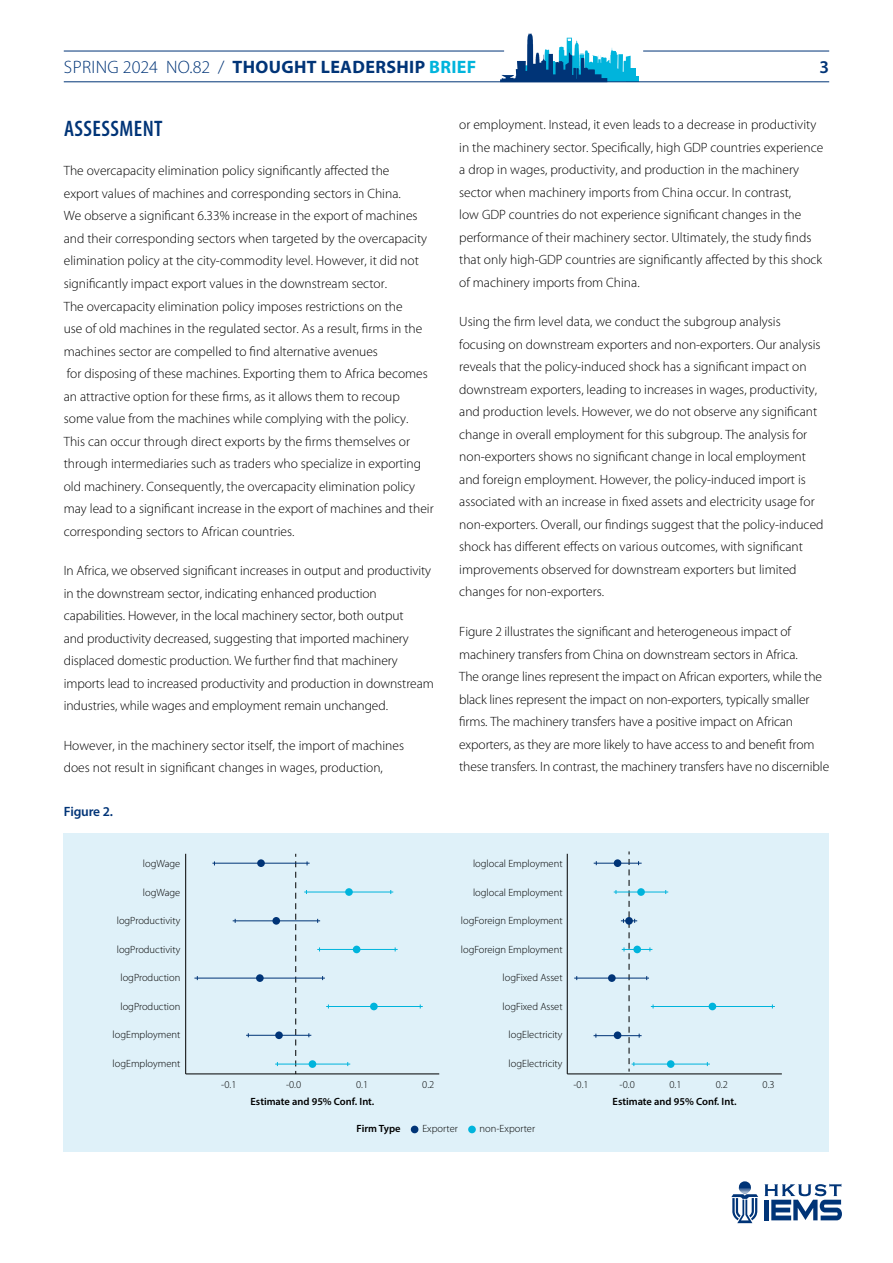
<style>
.page{position:relative;width:893px;height:1263px;background:#fff}
.page>*{position:absolute;margin:0;border:0;box-sizing:border-box;transform-origin:0 0}
.t1{font:600 condensed 22.5px "Myriad Pro";letter-spacing:.02em;color:#003477}
.t2{font:700 18px "Myriad Pro";letter-spacing:.02em;color:#003477}
.t3{font:600 18px "Myriad Pro";color:#003477}
.t4{font:300 13.5px/22.5px "Myriad Pro";color:#000}
.t5{font:600 13.5px "Myriad Pro";letter-spacing:-.015em;color:#003477}
.t6{font:300 10.5px "Myriad Pro";color:#000}
.t7{font:600 10.5px "Myriad Pro";color:#000}
.s1{font-weight:300}
.s2{color:#00b4dc}
</style>
<div class="page">
<svg style="left:765px;top:1184px;width:77px;height:36px"></svg>
<svg style="left:731px;top:1181px;width:27px;height:42px"></svg>
<hr style="left:64px;top:51px;width:440px;height:1px;background:#003477">
<hr style="left:643px;top:51px;width:186px;height:1px;background:#003477">
<div style="left:626px;top:68px;width:10px;height:14px;background:#00b4dc"></div>
<div style="left:629px;top:76px;width:10px;height:6px;background:#00b4dc"></div>
<svg style="left:500px;top:33px;width:131px;height:48px"></svg>
<hr style="left:64px;top:81px;width:765px;height:1px;background:#003477">
<div style="left:64px;top:833px;width:765px;height:319px;background:#dff1f9"></div>
<hr style="left:185px;top:854px;width:1px;height:220px;background:#000">
<hr style="left:186px;top:1074px;width:253px;height:1px;background:#000">
<div style="left:257px;top:859px;width:8px;height:8px;background:#003477;border-radius:50%"></div>
<div style="left:272px;top:917px;width:8px;height:8px;background:#003477;border-radius:50%"></div>
<div style="left:256px;top:974px;width:8px;height:8px;background:#003477;border-radius:50%"></div>
<div style="left:275px;top:1031px;width:8px;height:8px;background:#003477;border-radius:50%"></div>
<div style="left:309px;top:1060px;width:7px;height:8px;background:#00b4dc;border-radius:50%"></div>
<div style="left:345px;top:888px;width:8px;height:8px;background:#00b4dc;border-radius:50%"></div>
<div style="left:353px;top:946px;width:7px;height:7px;background:#00b4dc;border-radius:50%"></div>
<div style="left:370px;top:1003px;width:8px;height:7px;background:#00b4dc;border-radius:50%"></div>
<svg style="left:295px;top:854px;width:1px;height:220px"></svg>
<hr style="left:212px;top:863px;width:98px;height:1px;background:#003477">
<hr style="left:304px;top:892px;width:89px;height:1px;background:#00b4dc">
<hr style="left:233px;top:920px;width:87px;height:1px;background:#003477">
<hr style="left:194px;top:978px;width:131px;height:1px;background:#003477">
<hr style="left:246px;top:1035px;width:65px;height:1px;background:#003477">
<hr style="left:317px;top:949px;width:81px;height:1px;background:#00b4dc">
<hr style="left:326px;top:1006px;width:97px;height:1px;background:#00b4dc">
<hr style="left:275px;top:1064px;width:75px;height:1px;background:#00b4dc">
<hr style="left:567px;top:854px;width:1px;height:220px;background:#000">
<hr style="left:567px;top:1074px;width:215px;height:1px;background:#000">
<div style="left:637px;top:888px;width:8px;height:8px;background:#00b4dc;border-radius:50%"></div>
<hr style="left:614px;top:892px;width:54px;height:1px;background:#00b4dc">
<div style="left:709px;top:1003px;width:7px;height:7px;background:#00b4dc;border-radius:50%"></div>
<hr style="left:651px;top:1006px;width:124px;height:1px;background:#00b4dc">
<div style="left:667px;top:1060px;width:8px;height:8px;background:#00b4dc;border-radius:50%"></div>
<hr style="left:632px;top:1064px;width:78px;height:1px;background:#00b4dc">
<div style="left:633px;top:946px;width:8px;height:7px;background:#17b9de;border-radius:50%"></div>
<hr style="left:622px;top:949px;width:30px;height:1px;background:#00b4dc">
<div style="left:608px;top:974px;width:8px;height:8px;background:#003477;border-radius:50%"></div>
<hr style="left:574px;top:978px;width:75px;height:1px;background:#003477">
<hr style="left:594px;top:1035px;width:48px;height:1px;background:#003477">
<hr style="left:594px;top:863px;width:48px;height:1px;background:#003477">
<svg style="left:616px;top:851px;width:24px;height:220px"></svg>
<div style="left:411px;top:1125px;width:7px;height:8px;background:#003477;border-radius:50%"></div>
<div style="left:468px;top:1125px;width:8px;height:8px;background:#00b4dc;border-radius:50%"></div>
<h2 class="t2" style="left:64px;top:57px;width:414px"><span class="s1">SPRING 2024 NO.82 /</span> THOUGHT LEADERSHIP <span class="s2">BRIEF</span></h2>
<h2 class="t3" style="left:819px;top:56px;width:11px">3</h2>
<h1 class="t1" style="left:64px;top:116px;width:100px">ASSESSMENT</h1>
<p class="t4" style="left:64px;top:160px;width:371px">The overcapacity elimination policy significantly affected the<br>export values of machines and corresponding sectors in China.<br>We observe a significant 6.33% increase in the export of machines and their corresponding sectors when targeted by the overcapacity elimination policy at the city-commodity level. However, it did not significantly impact export values in the downstream sector.<br>The overcapacity elimination policy imposes restrictions on the<br>use of old machines in the regulated sector. As a result, firms in the machines sector are compelled to find alternative avenues<br>for disposing of these machines. Exporting them to Africa becomes an attractive option for these firms, as it allows them to recoup<br>some value from the machines while complying with the policy.<br>This can occur through direct exports by the firms themselves or through intermediaries such as traders who specialize in exporting old machinery. Consequently, the overcapacity elimination policy may lead to a significant increase in the export of machines and their corresponding sectors to African countries.</p>
<p class="t4" style="left:64px;top:560px;width:371px">In Africa, we observed significant increases in output and productivity in the downstream sector, indicating enhanced production capabilities. However, in the local machinery sector, both output<br>and productivity decreased, suggesting that imported machinery displaced domestic production. We further find that machinery imports lead to increased productivity and production in downstream industries, while wages and employment remain unchanged.</p>
<p class="t4" style="left:64px;top:734px;width:342px">However, in the machinery sector itself, the import of machines does not result in significant changes in wages, production,</p>
<p class="t4" style="left:459px;top:114px;width:365px">or employment. Instead, it even leads to a decrease in productivity in the machinery sector. Specifically, high GDP countries experience a drop in wages, productivity, and production in the machinery sector when machinery imports from China occur. In contrast,<br>low GDP countries do not experience significant changes in the performance of their machinery sector. Ultimately, the study finds that only high-GDP countries are significantly affected by this shock of machinery imports from China.</p>
<p class="t4" style="left:459px;top:311px;width:366px">Using the firm level data, we conduct the subgroup analysis focusing on downstream exporters and non-exporters. Our analysis reveals that the policy-induced shock has a significant impact on downstream exporters, leading to increases in wages, productivity, and production levels. However, we do not observe any significant change in overall employment for this subgroup. The analysis for non-exporters shows no significant change in local employment and foreign employment. However, the policy-induced import is associated with an increase in fixed assets and electricity usage for non-exporters. Overall, our findings suggest that the policy-induced shock has different effects on various outcomes, with significant improvements observed for downstream exporters but limited changes for non-exporters.</p>
<p class="t4" style="left:459px;top:620px;width:371px">Figure 2 illustrates the significant and heterogeneous impact of machinery transfers from China on downstream sectors in Africa.<br>The orange lines represent the impact on African exporters, while the black lines represent the impact on non-exporters, typically smaller firms. The machinery transfers have a positive impact on African exporters, as they are more likely to have access to and benefit from these transfers. In contrast, the machinery transfers have no discernible</p>
<p class="t5" style="left:64px;top:803px;width:51px">Figure 2.</p>
<p class="t6" style="left:143px;top:858px;width:39px">logWage</p>
<p class="t6" style="left:143px;top:886px;width:39px">logWage</p>
<p class="t6" style="left:117px;top:915px;width:65px">logProductivity</p>
<p class="t6" style="left:117px;top:943px;width:65px">logProductivity</p>
<p class="t6" style="left:120px;top:972px;width:61px">logProduction</p>
<p class="t6" style="left:120px;top:1000px;width:61px">logProduction</p>
<p class="t6" style="left:113px;top:1029px;width:69px">logEmployment</p>
<p class="t6" style="left:113px;top:1057px;width:69px">logEmployment</p>
<p class="t6" style="left:473px;top:858px;width:91px">loglocal Employment</p>
<p class="t6" style="left:473px;top:886px;width:91px">loglocal Employment</p>
<p class="t6" style="left:461px;top:915px;width:103px">logForeign Employment</p>
<p class="t6" style="left:461px;top:943px;width:103px">logForeign Employment</p>
<p class="t6" style="left:503px;top:972px;width:61px">logFixed Asset</p>
<p class="t6" style="left:503px;top:1000px;width:61px">logFixed Asset</p>
<p class="t6" style="left:509px;top:1029px;width:56px">logElectricity</p>
<p class="t6" style="left:509px;top:1057px;width:56px">logElectricity</p>
<p class="t6" style="left:221px;top:1078px;width:17px">-0.1</p>
<p class="t6" style="left:286px;top:1078px;width:17px">-0.0</p>
<p class="t6" style="left:356px;top:1078px;width:14px">0.1</p>
<p class="t6" style="left:422px;top:1078px;width:14px">0.2</p>
<p class="t6" style="left:573px;top:1078px;width:17px">-0.1</p>
<p class="t6" style="left:620px;top:1078px;width:17px">-0.0</p>
<p class="t6" style="left:669px;top:1078px;width:14px">0.1</p>
<p class="t6" style="left:716px;top:1078px;width:14px">0.2</p>
<p class="t6" style="left:763px;top:1078px;width:14px">0.3</p>
<p class="t7" style="left:251px;top:1095px;width:125px">Estimate and 95% Conf. Int.</p>
<p class="t7" style="left:613px;top:1095px;width:125px">Estimate and 95% Conf. Int.</p>
<p class="t7" style="left:357px;top:1122px;width:46px">Firm Type</p>
<p class="t6" style="left:422px;top:1123px;width:37px">Exporter</p>
<p class="t6" style="left:480px;top:1123px;width:57px">non-Exporter</p>
</div>
